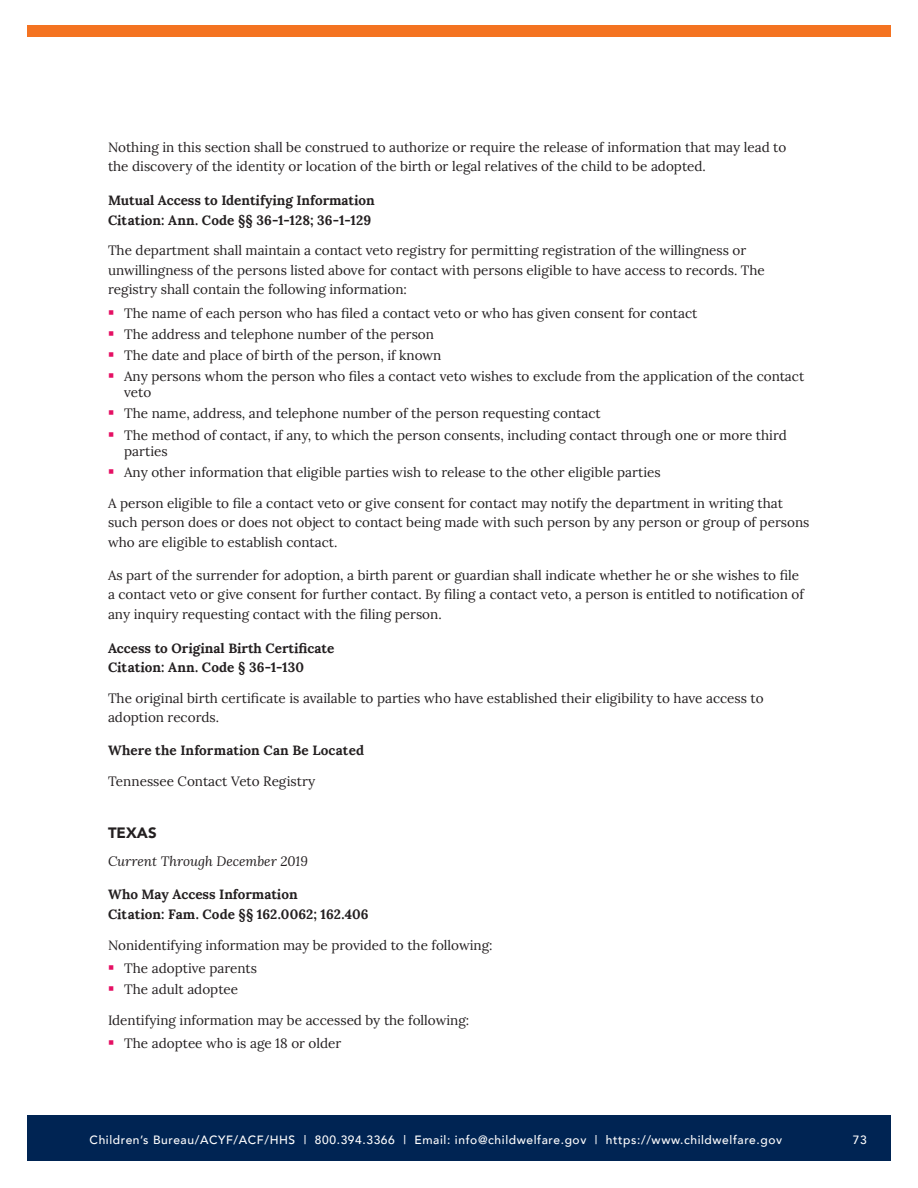
<style>
.page{position:relative;width:918px;height:1188px;background:#fff}
.page>*{position:absolute;margin:0;border:0;box-sizing:border-box;transform-origin:0 0}
.t1{font:900 15px "Avenir";color:#231f20}
.t2{font:13.5px/19.5px "Lora";color:#231f20}
.t3{font:700 13.5px/19.5px "Lora";color:#231f20}
.t4{font:italic 13.5px "Lora";color:#231f20}
.t5{font:500 12px "Avenir";letter-spacing:.05em;color:#fff}
</style>
<div class="page">
<div style="left:27px;top:1116px;width:864px;height:45px;background:#002453"></div>
<div style="left:27px;top:26px;width:864px;height:12px;background:#f47321"></div>
<p class="t2" style="left:108px;top:136px;width:680px">Nothing in this section shall be construed to authorize or require the release of information that may lead to the discovery of the identity or location of the birth or legal relatives of the child to be adopted.</p>
<h3 class="t3" style="left:108px;top:189px;width:268px">Mutual Access to Identifying Information<br>Citation: Ann. Code §§ 36-1-128; 36-1-129</h3>
<p class="t2" style="left:108px;top:240px;width:658px">The department shall maintain a contact veto registry for permitting registration of the willingness or unwillingness of the persons listed above for contact with persons eligible to have access to records. The registry shall contain the following information:</p>
<p class="t2" style="left:124px;top:302px;width:575px">The name of each person who has filed a contact veto or who has given consent for contact</p>
<p class="t2" style="left:124px;top:323px;width:311px">The address and telephone number of the person</p>
<p class="t2" style="left:124px;top:344px;width:319px">The date and place of birth of the person, if known</p>
<p class="t2" style="left:124px;top:367px;width:682px;line-height:16.5px">Any persons whom the person who files a contact veto wishes to exclude from the application of the contact veto</p>
<p class="t2" style="left:124px;top:403px;width:478px">The name, address, and telephone number of the person requesting contact</p>
<p class="t2" style="left:124px;top:426px;width:664px;line-height:16.5px">The method of contact, if any, to which the person consents, including contact through one or more third parties</p>
<p class="t2" style="left:124px;top:462px;width:538px">Any other information that eligible parties wish to release to the other eligible parties</p>
<p class="t2" style="left:108px;top:492px;width:703px">A person eligible to file a contact veto or give consent for contact may notify the department in writing that such person does or does not object to contact being made with such person by any person or group of persons who are eligible to establish contact.</p>
<p class="t2" style="left:108px;top:564px;width:697px">As part of the surrender for adoption, a birth parent or guardian shall indicate whether he or she wishes to file a contact veto or give consent for further contact. By filing a contact veto, a person is entitled to notification of any inquiry requesting contact with the filing person.</p>
<h3 class="t3" style="left:108px;top:637px;width:228px">Access to Original Birth Certificate<br>Citation: Ann. Code § 36-1-130</h3>
<p class="t2" style="left:108px;top:687px;width:657px">The original birth certificate is available to parties who have established their eligibility to have access to adoption records.</p>
<h3 class="t3" style="left:108px;top:739px;width:258px">Where the Information Can Be Located</h3>
<p class="t2" style="left:108px;top:771px;width:209px">Tennessee Contact Veto Registry</p>
<h2 class="t1" style="left:108px;top:820px;width:50px">TEXAS</h2>
<p class="t4" style="left:108px;top:852px;width:201px">Current Through December 2019</p>
<h3 class="t3" style="left:108px;top:883px;width:262px">Who May Access Information<br>Citation: Fam. Code §§ 162.0062; 162.406</h3>
<p class="t2" style="left:108px;top:934px;width:386px">Nonidentifying information may be provided to the following:</p>
<p class="t2" style="left:124px;top:957px;width:134px">The adoptive parents</p>
<p class="t2" style="left:124px;top:979px;width:115px">The adult adoptee</p>
<p class="t2" style="left:108px;top:1009px;width:363px">Identifying information may be accessed by the following:</p>
<p class="t2" style="left:124px;top:1033px;width:219px">The adoptee who is age 18 or older</p>
<p class="t5" style="left:90px;top:1130px;width:694px">Children’s Bureau/ACYF/ACF/HHS | 800.394.3366 | Email: info@childwelfare.gov | https://www.childwelfare.gov</p>
<p class="t5" style="left:853px;top:1130px;width:15px">73</p>
</div>
